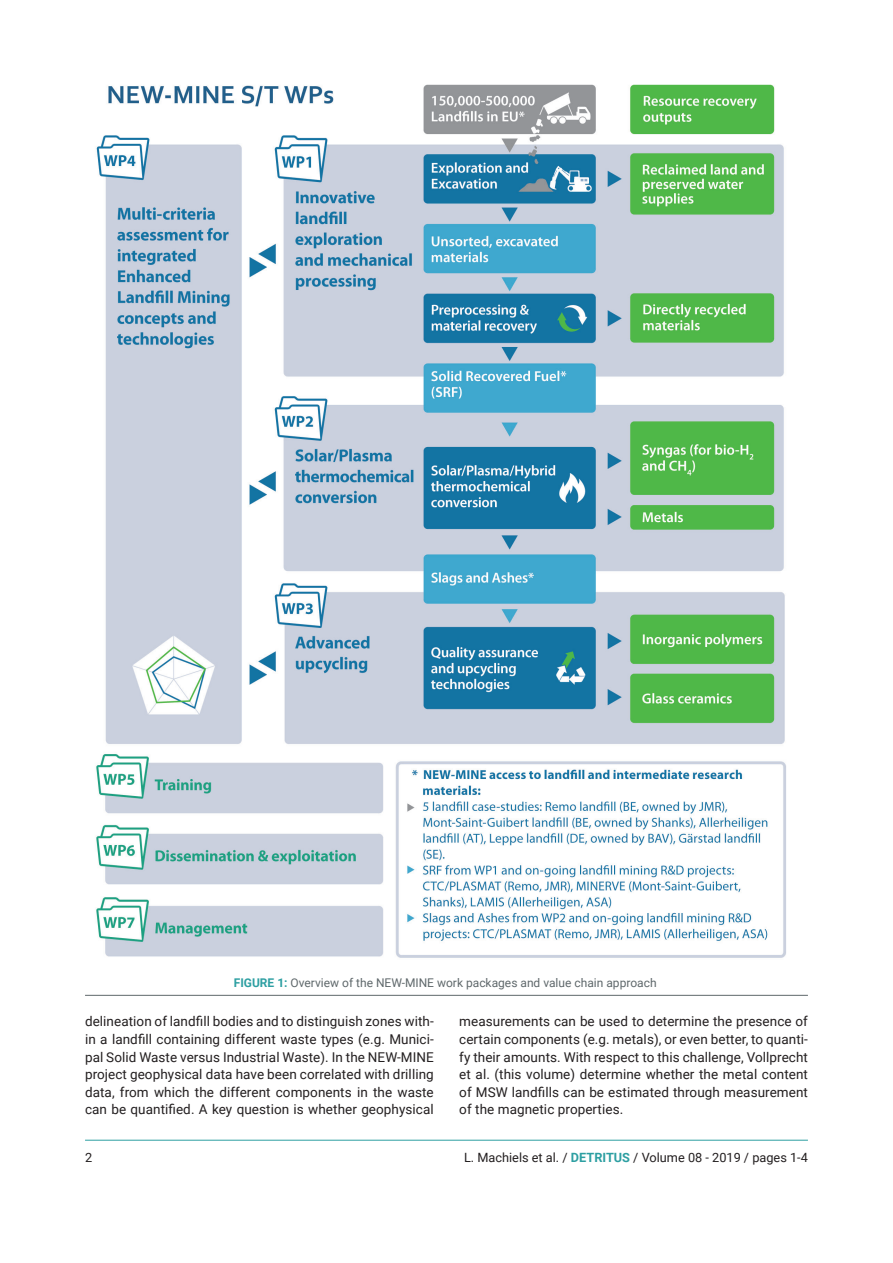
<style>
.page{position:relative;width:893px;height:1263px;background:#fff}
.page>*{position:absolute;margin:0;border:0;box-sizing:border-box;transform-origin:0 0}
.t1{font:13.5px/17.5px "Roboto";letter-spacing:.005em;color:#231f20;text-align:justify}
.t2{font:12.75px "Roboto";color:#231f20}
.t3{font:12px "Roboto";color:#5f686b}
.s1{font-weight:700;color:#2d9fa2}
</style>
<div class="page">
<hr style="left:85px;top:1140px;width:723px;height:1px;background:#2d9fa2">
<hr style="left:85px;top:995px;width:723px;height:1px;background:#5f686b">
<img style="left:96px;top:84px;width:690px;height:874px">
<p class="t3" style="left:234px;top:974px;width:424px"><span class="s1">FIGURE 1:</span> Overview of the NEW-MINE work packages and value chain approach</p>
<p class="t1" style="left:85px;top:1012px;width:350px">delineation of landfill bodies and to distinguish zones with&shy;in a landfill containing different waste types (e.g. Munici&shy;pal Solid Waste versus Industrial Waste). In the NEW-MINE project geophysical data have been correlated with drilling data, from which the different components in the waste can be quantified. A key question is whether geophysical</p>
<p class="t1" style="left:459px;top:1012px;width:350px">measurements can be used to determine the presence of certain components (e.g. metals), or even better, to quanti&shy;fy their amounts. With respect to this challenge, Vollprecht et al. (this volume) determine whether the metal content of MSW landfills can be estimated through measurement of the magnetic properties.</p>
<p class="t2" style="left:85px;top:1148px;width:9px">2</p>
<p class="t2" style="left:464px;top:1148px;width:345px">L. Machiels et al. / <span class="s1">DETRITUS</span> / Volume 08 - 2019 / pages 1-4</p>
</div>
